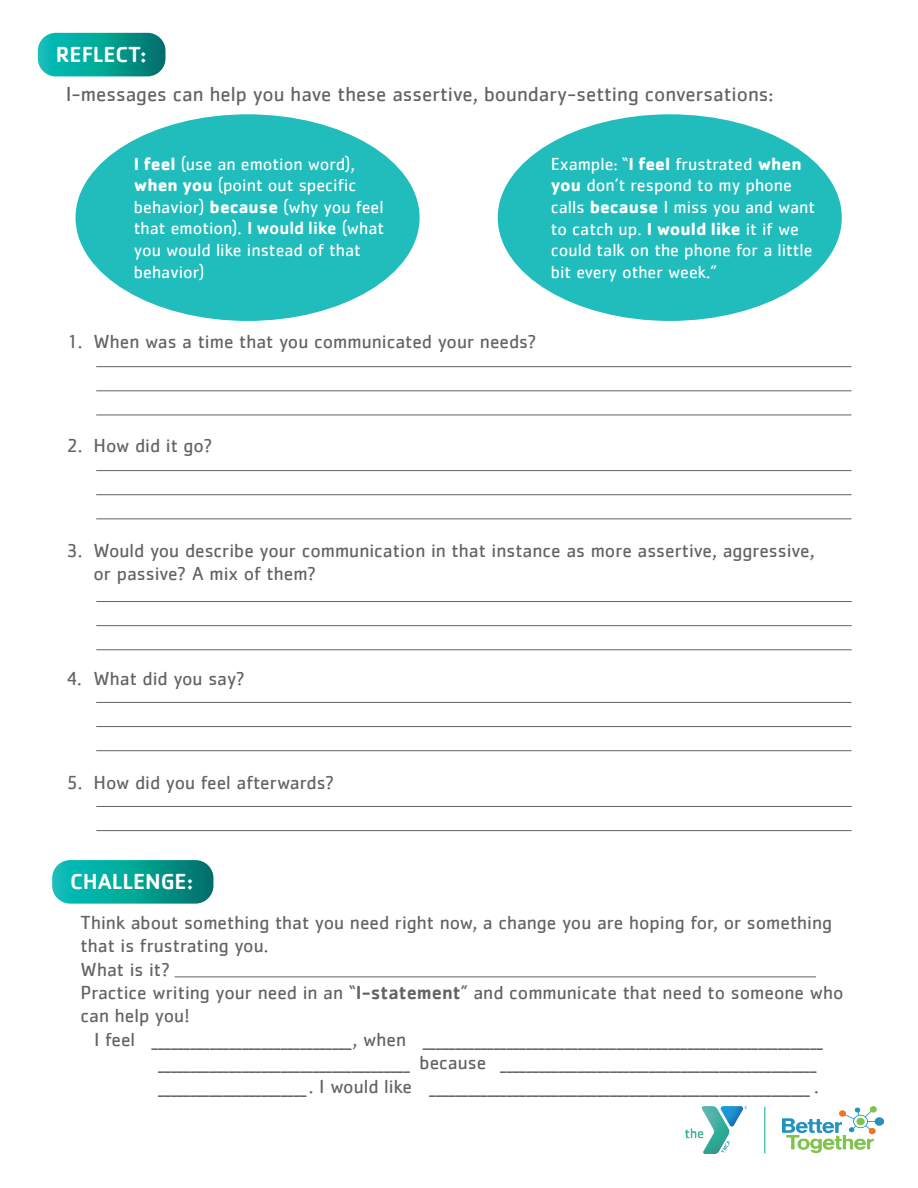
<style>
.page{position:relative;width:918px;height:1188px;background:#fff}
.page>*{position:absolute;margin:0;border:0;box-sizing:border-box;transform-origin:0 0}
.t1{font:500 22.5px "Cachet";color:#fff}
.t2{font:21px "Cachet";color:#636366}
.t3{font:19.5px/23.4px "Cachet";color:#636366}
.t4{font:18px/21.6px "Cachet";color:#fff}
.s1{font-weight:700}
.s2{font-weight:500}
</style>
<div class="page">
<div style="left:498px;top:114px;width:344px;height:207px;background:#21bdbd;border-radius:50%"></div>
<svg style="left:38px;top:33px;width:128px;height:43px;background:#0ea499"></svg>
<hr style="left:96px;top:366px;width:755px;height:1px;background:#636366">
<hr style="left:96px;top:390px;width:755px;height:1px;background:#636366">
<hr style="left:96px;top:415px;width:755px;height:1px;background:#636366">
<hr style="left:96px;top:470px;width:755px;height:1px;background:#636366">
<hr style="left:96px;top:494px;width:755px;height:1px;background:#636366">
<hr style="left:96px;top:518px;width:755px;height:1px;background:#636366">
<hr style="left:96px;top:601px;width:756px;height:1px;background:#636366">
<hr style="left:96px;top:625px;width:756px;height:1px;background:#636366">
<hr style="left:96px;top:649px;width:756px;height:1px;background:#636366">
<hr style="left:96px;top:702px;width:755px;height:1px;background:#636366">
<hr style="left:96px;top:726px;width:755px;height:1px;background:#636366">
<hr style="left:96px;top:750px;width:755px;height:1px;background:#636366">
<hr style="left:96px;top:806px;width:756px;height:1px;background:#636366">
<hr style="left:96px;top:830px;width:756px;height:1px;background:#636366">
<img style="left:783px;top:1107px;width:100px;height:46px">
<img style="left:686px;top:1107px;width:61px;height:46px">
<hr style="left:764px;top:1107px;width:1px;height:46px;background:#00ab95">
<svg style="left:52px;top:860px;width:161px;height:44px;background:#0ea499"></svg>
<hr style="left:175px;top:977px;width:641px;height:1px;background:#636366">
<div style="left:76px;top:114px;width:344px;height:207px;background:#21bdbd;border-radius:50%"></div>
<p class="t1" style="left:56px;top:41px;width:92px">REFLECT:</p>
<p class="t2" style="left:66px;top:82px;width:709px">I-messages can help you have these assertive, boundary-setting conversations:</p>
<p class="t4" style="left:134px;top:152px;width:252px"><span class="s1">I feel</span> (use an emotion word), <span class="s1">when you</span> (point out specific behavior) <span class="s1">because</span> (why you feel that emotion). <span class="s2">I would like</span> (what you would like instead of that behavior)</p>
<p class="t4" style="left:551px;top:153px;width:266px">Example: “<span class="s1">I feel</span> frustrated <span class="s1">when you</span> don’t respond to my phone calls <span class="s1">because</span> I miss you and want to catch up. <span class="s1">I would like</span> it if we could talk on the phone for a little bit every other week.”</p>
<p class="t3" style="left:66px;top:329px;width:472px">1. When was a time that you communicated your needs?</p>
<p class="t3" style="left:66px;top:434px;width:148px">2. How did it go?</p>
<p class="t3" style="left:93px;top:538px;width:723px;text-indent:-27px">3. Would you describe your communication in that instance as more assertive, aggressive, or passive? A mix of them?</p>
<p class="t3" style="left:66px;top:666px;width:180px">4. What did you say?</p>
<p class="t3" style="left:66px;top:770px;width:270px">5. How did you feel afterwards?</p>
<p class="t1" style="left:70px;top:868px;width:125px">CHALLENGE:</p>
<p class="t3" style="left:81px;top:910px;width:764px">Think about something that you need right now, a change you are hoping for, or something that is frustrating you.<br>What is it?<br>Practice writing your need in an “<span class="s2">I-statement</span>” and communicate that need to someone who can help you!</p>
<p class="t3" style="left:158px;top:1027px;width:666px;text-indent:-64px">I feel _______________________________, when ______________________________________________________________ _______________________________________ because _________________________________________________ _______________________. I would like ___________________________________________________________ .</p>
</div>
